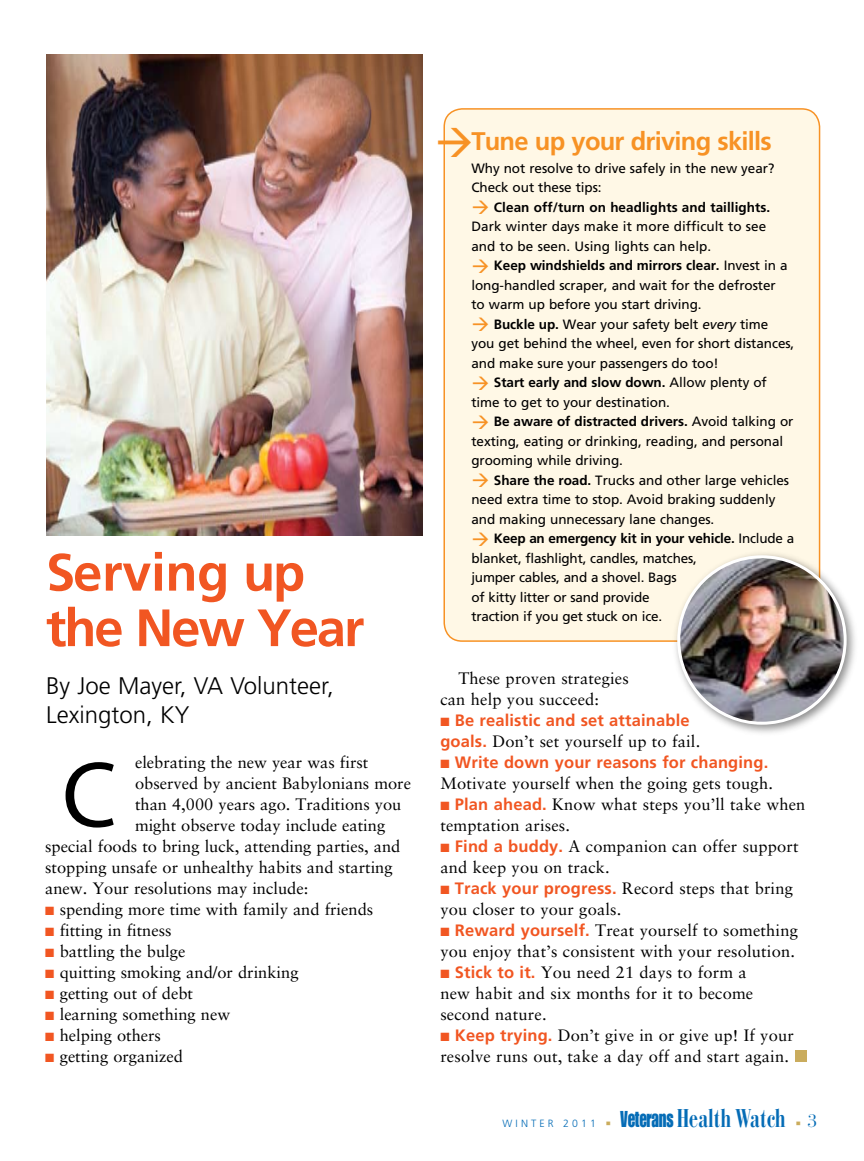
<style>
.page{position:relative;width:864px;height:1161px;background:#fff}
.page>*{position:absolute;margin:0;border:0;box-sizing:border-box;transform-origin:0 0}
.t1{font:94.2px "Myriad Pro";color:#000}
.t2{font:700 52.5px/55.5px "Frutiger LT Std";letter-spacing:-.04em;color:#f15622}
.t3{font:700 condensed 25.5px "Bauer Bodoni Std";color:#056cb6;scale:.8 1}
.t4{font:700 25.5px "Frutiger LT Std";letter-spacing:-.03em;color:#f79225}
.t5{font:300 24px/28.5px "Frutiger LT Std";color:#000}
.t6{font:16.5px/21px "Sabon LT Std";color:#000}
.t7{font:700 16.5px/21px "Frutiger LT Std";letter-spacing:.01em;color:#f15622}
.t8{font:13.5px/19.5px "Frutiger LT Std";letter-spacing:-.005em;color:#000}
.s1{color:#f15622}
.s2{font-weight:700}
.s3{font-style:italic}
.s4{font-family:"Sabon LT Std";font-weight:400;color:#000}
.s5{font-family:"Frutiger LT Std";font-weight:700;color:#f15622}
.s6{font-family:"Frutiger LT Std";font-weight:300;font-stretch:normal;font-size:10.5px}
.s7{font-family:"ITC Franklin Gothic Std Hvy";font-weight:400;font-stretch:normal;font-size:19.5px;color:#caac5d}
.s8{font-family:"Impact LT Std";font-weight:400;font-stretch:normal;font-size:22.5px}
</style>
<div class="page">
<div style="left:796px;top:1051px;width:11px;height:11px;background:#caac5d"></div>
<div style="left:444px;top:109px;width:376px;height:532px;background:#fff8e6;border-radius:18px"></div>
<div style="left:443px;top:108px;width:377px;height:534px;border:2px solid #f79225;border-radius:18px"></div>
<div style="left:671px;top:549px;width:188px;height:188px;background:#000;opacity:.45"></div>
<div style="left:677px;top:555px;width:170px;height:170px;border:6px solid #fff;border-radius:50%"></div>
<img style="left:46px;top:54px;width:377px;height:481px">
<img style="left:680px;top:558px;width:164px;height:164px;border-radius:50%">
<svg style="left:443px;top:127px;width:3px;height:30px"></svg>
<h1 class="t2" style="left:46px;top:545px;width:320px">Serving up the New Year</h1>
<p class="t5" style="left:46px;top:672px;width:289px">By Joe Mayer, VA Volunteer,<br>Lexington, KY</p>
<p class="t1" style="left:62px;top:737px;width:56px">C</p>
<p class="t6" style="left:135px;top:752px;width:235px">elebrating the new year was first</p>
<p class="t6" style="left:135px;top:773px;width:277px">observed by ancient Babylonians more</p>
<p class="t6" style="left:135px;top:794px;width:268px">than 4,000 years ago. Traditions you</p>
<p class="t6" style="left:135px;top:815px;width:252px">might observe today include eating</p>
<p class="t6" style="left:45px;top:836px;width:357px">special foods to bring luck, attending parties, and</p>
<p class="t6" style="left:45px;top:857px;width:349px">stopping unsafe or unhealthy habits and starting</p>
<p class="t6" style="left:45px;top:878px;width:265px">anew. Your resolutions may include:</p>
<p class="t6" style="left:45px;top:899px;width:330px"><span class="s1">■</span> spending more time with family and friends</p>
<p class="t6" style="left:45px;top:920px;width:128px"><span class="s1">■</span> fitting in fitness</p>
<p class="t6" style="left:45px;top:941px;width:142px"><span class="s1">■</span> battling the bulge</p>
<p class="t6" style="left:45px;top:962px;width:255px"><span class="s1">■</span> quitting smoking and/or drinking</p>
<p class="t6" style="left:45px;top:983px;width:150px"><span class="s1">■</span> getting out of debt</p>
<p class="t6" style="left:45px;top:1004px;width:187px"><span class="s1">■</span> learning something new</p>
<p class="t6" style="left:45px;top:1025px;width:117px"><span class="s1">■</span> helping others</p>
<p class="t6" style="left:45px;top:1046px;width:139px"><span class="s1">■</span> getting organized</p>
<h2 class="t4" style="left:471px;top:127px;width:302px">Tune up your driving skills</h2>
<p class="t8" style="left:471px;top:159px;width:305px">Why not resolve to drive safely in the new year?<br>Check out these tips:</p>
<p class="t8" style="left:471px;top:198px;width:300px;text-indent:23px"><span class="s2">Clean off/turn on headlights and taillights.<br></span>Dark winter days make it more difficult to see and to be seen. Using lights can help.</p>
<p class="t8" style="left:471px;top:256px;width:318px;text-indent:23px"><span class="s2">Keep windshields and mirrors clear.</span> Invest in a long-handled scraper, and wait for the defroster to warm up before you start driving.</p>
<p class="t8" style="left:471px;top:315px;width:324px;text-indent:23px"><span class="s2">Buckle up.</span> Wear your safety belt <span class="s3">every</span> time you get behind the wheel, even for short distances, and make sure your passengers do too!</p>
<p class="t8" style="left:471px;top:373px;width:297px;text-indent:23px"><span class="s2">Start early and slow down.</span> Allow plenty of time to get to your destination.</p>
<p class="t8" style="left:471px;top:412px;width:324px;text-indent:23px"><span class="s2">Be aware of distracted drivers.</span> Avoid talking or texting, eating or drinking, reading, and personal grooming while driving.</p>
<p class="t8" style="left:471px;top:471px;width:319px;text-indent:23px"><span class="s2">Share the road.</span> Trucks and other large vehicles need extra time to stop. Avoid braking suddenly and making unnecessary lane changes.</p>
<p class="t8" style="left:471px;top:529px;width:324px;text-indent:23px"><span class="s2">Keep an emergency kit in your vehicle.</span> Include a blanket, flashlight, candles, matches,<br>jumper cables, and a shovel. Bags<br>of kitty litter or sand provide<br>traction if you get stuck on ice.</p>
<p class="t6" style="left:440px;top:668px;width:190px;text-indent:18px">These proven strategies can help you succeed:</p>
<p class="t7" style="left:440px;top:710px;width:261px">■ Be realistic and set attainable goals. <span class="s4">Don’t set yourself up to fail.</span></p>
<p class="t6" style="left:440px;top:752px;width:334px"><span class="s1">■</span> <span class="s5">Write down your reasons for changing.<br></span>Motivate yourself when the going gets tough.</p>
<p class="t6" style="left:440px;top:794px;width:366px"><span class="s1">■</span> <span class="s5">Plan ahead.</span> Know what steps you’ll take when temptation arises.</p>
<p class="t6" style="left:440px;top:836px;width:360px"><span class="s1">■</span> <span class="s5">Find a buddy.</span> A companion can offer support and keep you on track.</p>
<p class="t6" style="left:440px;top:878px;width:354px"><span class="s1">■</span> <span class="s5">Track your progress.</span> Record steps that bring you closer to your goals.</p>
<p class="t6" style="left:440px;top:920px;width:359px"><span class="s1">■</span> <span class="s5">Reward yourself.</span> Treat yourself to something you enjoy that’s consistent with your resolution.</p>
<p class="t6" style="left:440px;top:962px;width:314px"><span class="s1">■</span> <span class="s5">Stick to it.</span> You need 21 days to form a new habit and six months for it to become second nature.</p>
<p class="t6" style="left:440px;top:1025px;width:355px"><span class="s1">■</span> <span class="s5">Keep trying.</span> Don’t give in or give up! If your resolve runs out, take a day off and start again.</p>
<h3 class="t3" style="left:502px;top:1104px;width:375px"><span class="s6">w i n t e r 2 0 1 1</span> <span class="s7">·</span> <span class="s8">Veterans</span> Health Watch <span class="s7">·</span></h3>
</div>
